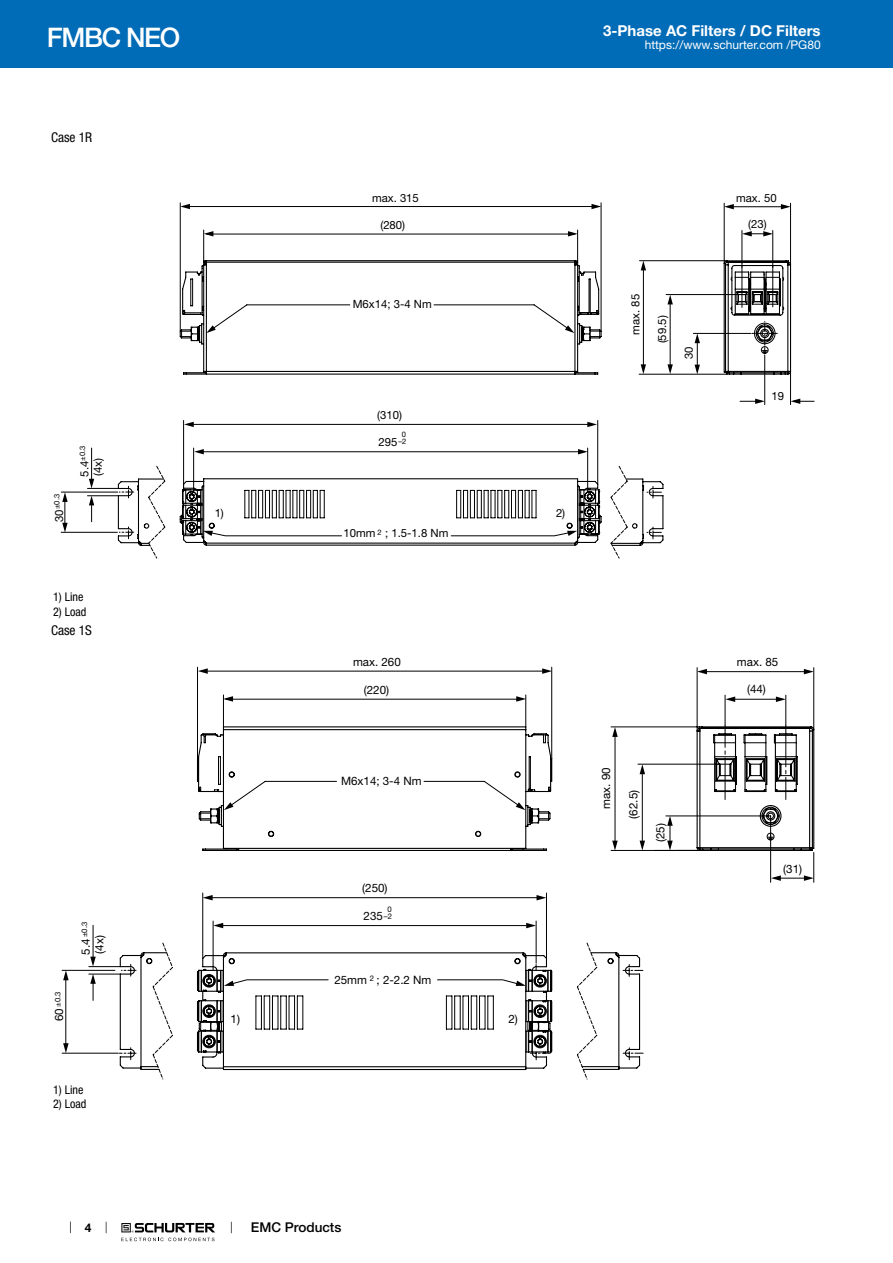
<style>
.page{position:relative;width:893px;height:1263px;background:#fff}
.page>*{position:absolute;margin:0;border:0;box-sizing:border-box;transform-origin:0 0}
.t1{font:500 27px "Helvetica Neue LT";letter-spacing:-.05em;color:#fff}
.t2{font:700 15px "Helvetica Neue LT";color:#fff}
.t3{font:condensed 13.5px "Helvetica Neue LT";color:#000}
.t4{font:500 13.5px "Helvetica Neue LT";color:#000}
.t5{font:12px "Helvetica Neue LT";color:#fff}
.t6{font:condensed 12px "Helvetica Neue LT";color:#000}
.t7{font:700 12px "Helvetica Neue LT";color:#000}
.t8{font:11.55px/13.6px "Helvetica Neue LT";color:#000}
.t9{font:11.4px/13.4px "Helvetica Neue LT";color:#000}
.t10{font:7.65px "Helvetica Neue LT";color:#000}
.t11{font:7.5px "Helvetica Neue LT";color:#000}
.s1{font-size:11.4px}
.s2{font-size:11.55px}
.s3{font-size:7.65px}
</style>
<div class="page">
<svg style="left:70px;top:1221px;width:1px;height:12px"></svg>
<svg style="left:121px;top:1223px;width:94px;height:18px"></svg>
<div style="left:0;top:0;width:893px;height:68px;background:#006bb6"></div>
<svg style="left:180px;top:202px;width:634px;height:203px"></svg>
<svg style="left:742px;top:262px;width:1px;height:45px"></svg>
<svg style="left:772px;top:262px;width:1px;height:45px"></svg>
<svg style="left:61px;top:420px;width:576px;height:113px"></svg>
<hr style="left:577px;top:230px;width:1px;height:31px;background:#000">
<hr style="left:597px;top:420px;width:1px;height:64px;background:#000">
<svg style="left:724px;top:204px;width:10px;height:5px"></svg>
<svg style="left:781px;top:204px;width:10px;height:5px"></svg>
<svg style="left:742px;top:231px;width:10px;height:5px"></svg>
<svg style="left:763px;top:231px;width:10px;height:5px"></svg>
<svg style="left:180px;top:204px;width:10px;height:5px"></svg>
<svg style="left:591px;top:204px;width:10px;height:5px"></svg>
<svg style="left:204px;top:231px;width:9px;height:5px"></svg>
<svg style="left:568px;top:231px;width:10px;height:5px"></svg>
<svg style="left:181px;top:273px;width:420px;height:68px"></svg>
<svg style="left:117px;top:466px;width:511px;height:92px"></svg>
<svg style="left:184px;top:422px;width:10px;height:5px"></svg>
<svg style="left:587px;top:422px;width:10px;height:5px"></svg>
<svg style="left:194px;top:449px;width:10px;height:5px"></svg>
<svg style="left:578px;top:449px;width:10px;height:5px"></svg>
<svg style="left:62px;top:523px;width:6px;height:9px"></svg>
<svg style="left:62px;top:492px;width:6px;height:10px"></svg>
<svg style="left:89px;top:479px;width:5px;height:9px"></svg>
<svg style="left:89px;top:496px;width:5px;height:9px"></svg>
<svg style="left:667px;top:364px;width:6px;height:10px"></svg>
<svg style="left:667px;top:295px;width:6px;height:9px"></svg>
<svg style="left:641px;top:364px;width:5px;height:10px"></svg>
<svg style="left:641px;top:261px;width:5px;height:9px"></svg>
<svg style="left:695px;top:365px;width:5px;height:9px"></svg>
<svg style="left:695px;top:333px;width:5px;height:10px"></svg>
<svg style="left:791px;top:399px;width:9px;height:5px"></svg>
<svg style="left:755px;top:399px;width:10px;height:5px"></svg>
<svg style="left:197px;top:667px;width:617px;height:362px"></svg>
<svg style="left:725px;top:725px;width:1px;height:74px"></svg>
<svg style="left:785px;top:725px;width:1px;height:74px"></svg>
<svg style="left:62px;top:892px;width:552px;height:161px"></svg>
<svg style="left:153px;top:942px;width:444px;height:137px"></svg>
<svg style="left:539px;top:813px;width:11px;height:6px"></svg>
<svg style="left:200px;top:813px;width:11px;height:6px"></svg>
<svg style="left:697px;top:669px;width:10px;height:5px"></svg>
<svg style="left:804px;top:669px;width:10px;height:5px"></svg>
<svg style="left:725px;top:696px;width:10px;height:6px"></svg>
<svg style="left:776px;top:696px;width:10px;height:6px"></svg>
<svg style="left:198px;top:668px;width:10px;height:6px"></svg>
<svg style="left:542px;top:668px;width:10px;height:6px"></svg>
<svg style="left:223px;top:696px;width:10px;height:6px"></svg>
<svg style="left:516px;top:696px;width:10px;height:6px"></svg>
<svg style="left:217px;top:802px;width:315px;height:21px"></svg>
<svg style="left:196px;top:952px;width:357px;height:118px"></svg>
<svg style="left:203px;top:895px;width:10px;height:5px"></svg>
<svg style="left:536px;top:895px;width:10px;height:5px"></svg>
<svg style="left:213px;top:923px;width:10px;height:5px"></svg>
<svg style="left:526px;top:923px;width:10px;height:5px"></svg>
<svg style="left:63px;top:1043px;width:6px;height:10px"></svg>
<svg style="left:63px;top:970px;width:6px;height:10px"></svg>
<svg style="left:90px;top:957px;width:6px;height:9px"></svg>
<svg style="left:90px;top:974px;width:6px;height:10px"></svg>
<svg style="left:640px;top:841px;width:5px;height:9px"></svg>
<svg style="left:640px;top:764px;width:5px;height:10px"></svg>
<svg style="left:612px;top:841px;width:6px;height:9px"></svg>
<svg style="left:612px;top:727px;width:6px;height:10px"></svg>
<svg style="left:667px;top:840px;width:6px;height:10px"></svg>
<svg style="left:667px;top:816px;width:6px;height:10px"></svg>
<svg style="left:771px;top:875px;width:10px;height:6px"></svg>
<svg style="left:804px;top:875px;width:10px;height:6px"></svg>
<h1 class="t1" style="left:47px;top:21px;width:135px">FMBC NEO</h1>
<p class="t3" style="left:51px;top:130px;width:43px">Case 1R</p>
<p class="t9" style="left:372px;top:191px;width:48px">max. 315</p>
<p class="t9" style="left:380px;top:218px;width:26px">(280)</p>
<p class="t9" style="left:353px;top:297px;width:81px">M6x14; 3-4 Nm</p>
<p class="t11" style="left:52px;top:522px;width:30px;rotate:-90deg"><span class="s1">30</span>±0.3</p>
<p class="t11" style="left:78px;top:461px;width:17px;rotate:-90deg">±0.3</p>
<p class="t9" style="left:78px;top:477px;width:20px;rotate:-90deg">5.4 (4x)</p>
<p class="t6" style="left:53px;top:590px;width:32px">1) Line</p>
<p class="t6" style="left:53px;top:605px;width:35px">2) Load</p>
<p class="t3" style="left:51px;top:622px;width:42px">Case 1S</p>
<p class="t10" style="left:53px;top:1021px;width:31px;rotate:-90deg"><span class="s2">60</span> ±0.3</p>
<p class="t10" style="left:80px;top:937px;width:17px;rotate:-90deg">±0.3</p>
<p class="t8" style="left:79px;top:954px;width:21px;rotate:-90deg">5.4 (4x)</p>
<p class="t6" style="left:53px;top:1083px;width:32px">1) Line</p>
<p class="t6" style="left:53px;top:1097px;width:35px">2) Load</p>
<p class="t9" style="left:377px;top:408px;width:26px">(310)</p>
<p class="t11" style="left:402px;top:430px;width:6px">0</p>
<p class="t9" style="left:378px;top:435px;width:29px">295<sup>–2</sup></p>
<p class="t9" style="left:215px;top:506px;width:11px">1)</p>
<p class="t9" style="left:556px;top:506px;width:11px">2)</p>
<p class="t9" style="left:344px;top:526px;width:106px">10mm ; 1.5-1.8 Nm</p>
<p class="t11" style="left:378px;top:527px;width:6px">2</p>
<p class="t8" style="left:353px;top:655px;width:49px">max. 260</p>
<p class="t8" style="left:364px;top:683px;width:27px">(220)</p>
<p class="t8" style="left:341px;top:773px;width:82px">M6x14; 3-4 Nm</p>
<p class="t8" style="left:362px;top:881px;width:27px">(250)</p>
<p class="t10" style="left:387px;top:905px;width:6px">0</p>
<p class="t8" style="left:364px;top:909px;width:30px">235<span class="s3">–2</span></p>
<p class="t8" style="left:334px;top:972px;width:99px">25mm ; 2-2.2 Nm</p>
<p class="t10" style="left:370px;top:974px;width:6px">2</p>
<p class="t8" style="left:231px;top:1012px;width:11px">1)</p>
<p class="t8" style="left:508px;top:1012px;width:11px">2)</p>
<p class="t2" style="left:603px;top:21px;width:219px">3-Phase AC Filters / DC Filters</p>
<p class="t5" style="left:645px;top:38px;width:178px">https://www.schurter.com /PG80</p>
<p class="t9" style="left:629px;top:335px;width:42px;rotate:-90deg">max. 85</p>
<p class="t9" style="left:655px;top:343px;width:30px;rotate:-90deg">(59.5)</p>
<p class="t9" style="left:682px;top:359px;width:14px;rotate:-90deg">30</p>
<p class="t9" style="left:736px;top:191px;width:42px">max. 50</p>
<p class="t9" style="left:748px;top:217px;width:20px">(23)</p>
<p class="t9" style="left:771px;top:389px;width:14px">19</p>
<p class="t8" style="left:599px;top:809px;width:43px;rotate:-90deg">max. 90</p>
<p class="t8" style="left:626px;top:818px;width:30px;rotate:-90deg">(62.5)</p>
<p class="t8" style="left:653px;top:842px;width:20px;rotate:-90deg">(25)</p>
<p class="t8" style="left:737px;top:655px;width:43px">max. 85</p>
<p class="t8" style="left:747px;top:682px;width:20px">(44)</p>
<p class="t8" style="left:783px;top:862px;width:20px">(31)</p>
<p class="t7" style="left:85px;top:1220px;width:8px">4</p>
<p class="t4" style="left:251px;top:1219px;width:92px">EMC Products</p>
</div>
